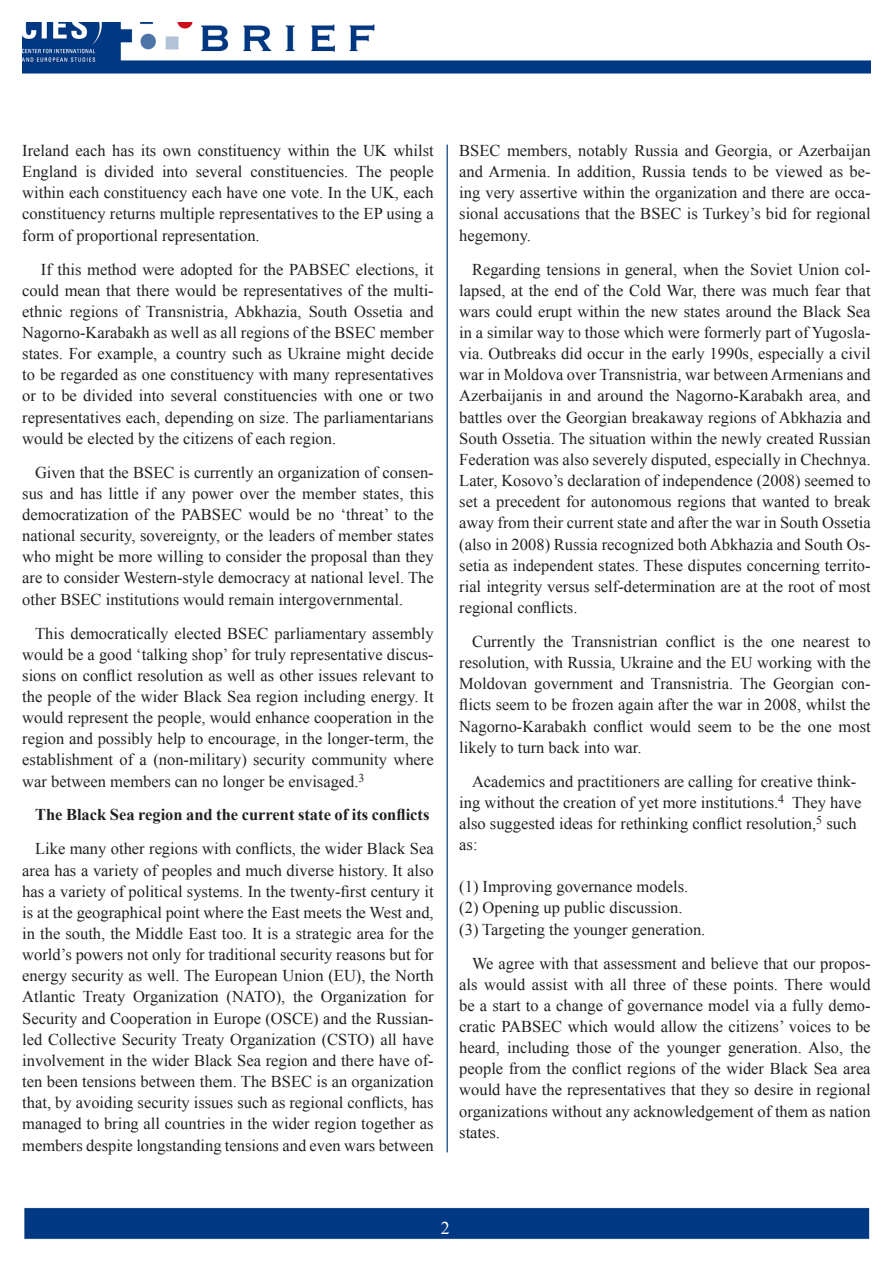
<style>
.page{position:relative;width:893px;height:1263px;background:#fff}
.page>*{position:absolute;margin:0;border:0;box-sizing:border-box;transform-origin:0 0}
.t1{font:18px "Times New Roman";color:#fff}
.t2{font:16.5px/21.1px "Times New Roman";color:#231f20;text-align:justify}
.t3{font:700 16.5px "Times New Roman";color:#231f20}
</style>
<div class="page">
<img style="left:24px;top:1207px;width:846px;height:33px">
<img style="left:22px;top:22px;width:848px;height:52px">
<hr style="left:446px;top:145px;width:2px;height:1007px;background:#365f91">
<p class="t2" style="left:22px;top:140px;width:413px">Ireland each has its own constituency within the UK whilst England is divided into several constituencies. The people within each constituency each have one vote. In the UK, each constituency returns multiple representatives to the EP using a form of proportional representation.</p>
<p class="t2" style="left:22px;top:258px;width:413px;text-indent:19px">If this method were adopted for the PABSEC elections, it could mean that there would be representatives of the multi&shy;ethnic regions of Transnistria, Abkhazia, South Ossetia and Nagorno-Karabakh as well as all regions of the BSEC member states. For example, a country such as Ukraine might decide to be regarded as one constituency with many representatives or to be divided into several constituencies with one or two representatives each, depending on size. The parliamentarians would be elected by the citizens of each region.</p>
<p class="t2" style="left:22px;top:461px;width:413px;text-indent:13px">Given that the BSEC is currently an organization of consen&shy;sus and has little if any power over the member states, this democratization of the PABSEC would be no ‘threat’ to the national security, sovereignty, or the leaders of member states who might be more willing to consider the proposal than they are to consider Western-style democracy at national level. The other BSEC institutions would remain intergovernmental.</p>
<p class="t2" style="left:22px;top:622px;width:413px;text-indent:13px">This democratically elected BSEC parliamentary assembly would be a good ‘talking shop’ for truly representative discus&shy;sions on conflict resolution as well as other issues relevant to the people of the wider Black Sea region including energy. It would represent the people, would enhance cooperation in the region and possibly help to encourage, in the longer-term, the establishment of a (non-military) security community where war between members can no longer be envisaged.<sup>3</sup></p>
<p class="t3" style="left:35px;top:803px;width:396px">The Black Sea region and the current state of its conflicts</p>
<p class="t2" style="left:22px;top:838px;width:413px;text-indent:13px">Like many other regions with conflicts, the wider Black Sea area has a variety of peoples and much diverse history. It also has a variety of political systems. In the twenty-first century it is at the geographical point where the East meets the West and, in the south, the Middle East too. It is a strategic area for the world’s powers not only for traditional security reasons but for energy security as well. The European Union (EU), the North Atlantic Treaty Organization (NATO), the Organization for Security and Cooperation in Europe (OSCE) and the Russian&shy;led Collective Security Treaty Organization (CSTO) all have involvement in the wider Black Sea region and there have of&shy;ten been tensions between them. The BSEC is an organization that, by avoiding security issues such as regional conflicts, has managed to bring all countries in the wider region together as members despite longstanding tensions and even wars between</p>
<p class="t2" style="left:459px;top:140px;width:413px">BSEC members, notably Russia and Georgia, or Azerbaijan and Armenia. In addition, Russia tends to be viewed as be&shy;ing very assertive within the organization and there are occa&shy;sional accusations that the BSEC is Turkey’s bid for regional hegemony.</p>
<p class="t2" style="left:459px;top:258px;width:413px;text-indent:13px">Regarding tensions in general, when the Soviet Union col&shy;lapsed, at the end of the Cold War, there was much fear that wars could erupt within the new states around the Black Sea in a similar way to those which were formerly part of Yugosla&shy;via. Outbreaks did occur in the early 1990s, especially a civil war in Moldova over Transnistria, war between Armenians and Azerbaijanis in and around the Nagorno-Karabakh area, and battles over the Georgian breakaway regions of Abkhazia and South Ossetia. The situation within the newly created Russian Federation was also severely disputed, especially in Chechnya.<br>Later, Kosovo’s declaration of independence (2008) seemed to set a precedent for autonomous regions that wanted to break away from their current state and after the war in South Ossetia (also in 2008) Russia recognized both Abkhazia and South Os&shy;setia as independent states. These disputes concerning territo&shy;rial integrity versus self-determination are at the root of most regional conflicts.</p>
<p class="t2" style="left:459px;top:630px;width:413px;text-indent:13px">Currently the Transnistrian conflict is the one nearest to resolution, with Russia, Ukraine and the EU working with the Moldovan government and Transnistria. The Georgian con&shy;flicts seem to be frozen again after the war in 2008, whilst the Nagorno-Karabakh conflict would seem to be the one most likely to turn back into war.</p>
<p class="t2" style="left:459px;top:770px;width:404px;text-align:left;text-indent:13px">Academics and practitioners are calling for creative think&shy;ing without the creation of yet more institutions.<sup>4</sup> They have also suggested ideas for rethinking conflict resolution,<sup>5</sup> such as:</p>
<p class="t2" style="left:459px;top:876px;width:248px;text-align:left">(1) Improving governance models. (2) Opening up public discussion. (3) Targeting the younger generation.</p>
<p class="t2" style="left:459px;top:952px;width:413px;text-indent:13px">We agree with that assessment and believe that our propos&shy;als would assist with all three of these points. There would be a start to a change of governance model via a fully demo&shy;cratic PABSEC which would allow the citizens’ voices to be heard, including those of the younger generation. Also, the people from the conflict regions of the wider Black Sea area would have the representatives that they so desire in regional organizations without any acknowledgement of them as nation states.</p>
<p class="t1" style="left:441px;top:1216px;width:10px">2</p>
</div>
